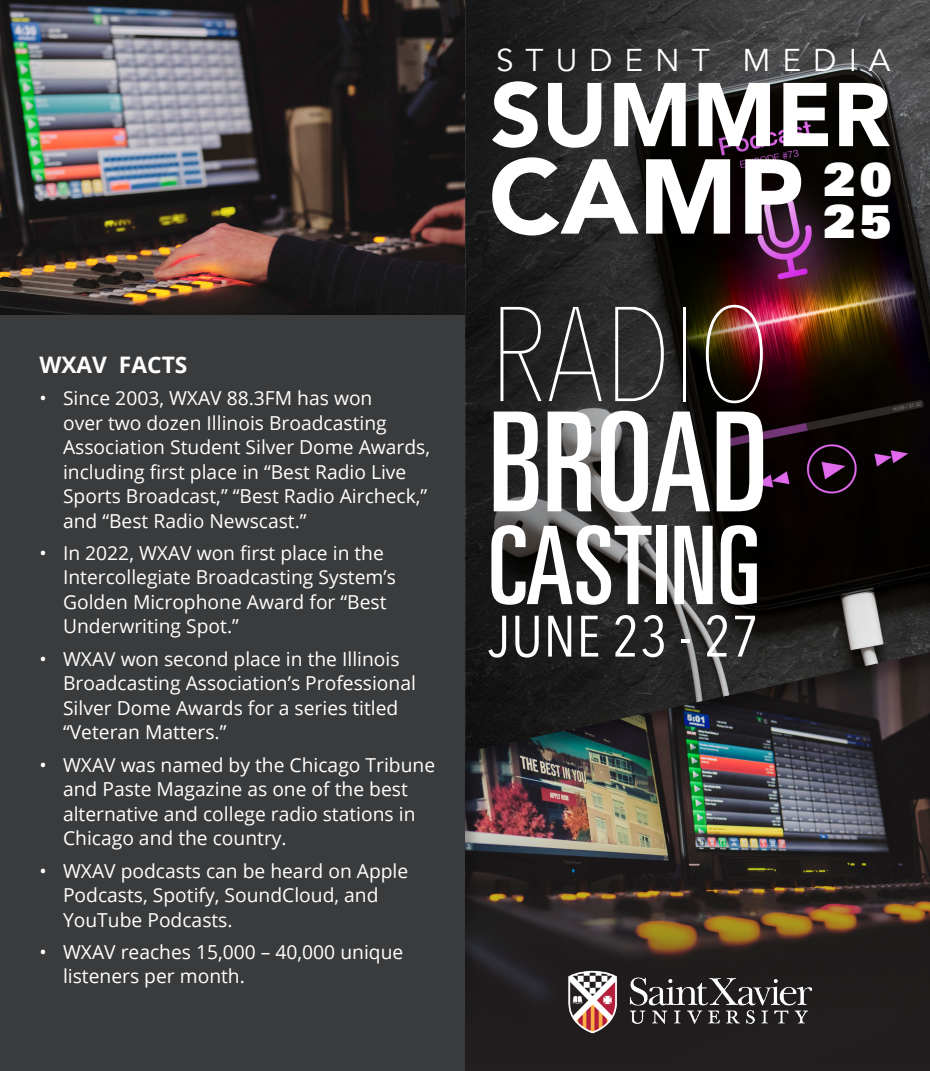
<style>
.page{position:relative;width:930px;height:1071px;background:#fff}
.page>*{position:absolute;margin:0;border:0;box-sizing:border-box;transform-origin:0 0}
.t1{font:ultra-condensed 138.25px "Univers LT Std";color:#fff}
.t2{font:200 133px "Avenir Next Condensed";color:#fff}
.t3{font:ultra-condensed 108.5px "Univers LT Std";color:#fff}
.t4{font:900 105px "Avenir";color:#fff}
.t5{font:900 89.25px "Avenir";color:#fff}
.t6{font:57.75px "Avenir Next Condensed";letter-spacing:.01em;color:#fff}
.t7{font:45.5px "Univers LT Std X Black";color:#fff}
.t8{font:31.5px "Avenir";letter-spacing:.38em;color:#fff}
.t9{font:700 22.75px "Open Sans";color:#fff}
.t10{font:19.25px/24.5px "Open Sans";color:#fff}
</style>
<div class="page">
<svg style="left:465px;top:0;width:464px;height:648px;background:#282122"></svg>
<div style="left:463px;top:648px;width:466px;height:423px;background:#231f20;opacity:.36"></div>
<img style="left:465px;top:823px;width:464px;height:248px">
<div style="left:0;top:0;width:465px;height:1071px;background:#393b3d"></div>
<img style="left:0;top:0;width:465px;height:315px">
<div style="left:564px;top:967px;width:261px;height:80px;background:#231f20"></div>
<img style="left:568px;top:970px;width:244px;height:64px">
<p class="t9" style="left:39px;top:348px;width:149px">WXAV FACTS</p>
<p class="t10" style="left:63px;top:385px;width:368px;text-indent:-24px">• Since 2003, WXAV 88.3FM has won<br>over two dozen Illinois Broadcasting Association Student Silver Dome Awards, including first place in “Best Radio Live Sports Broadcast,” “Best Radio Aircheck,” and “Best Radio Newscast.”</p>
<p class="t10" style="left:63px;top:540px;width:334px;text-indent:-24px">• In 2022, WXAV won first place in the Intercollegiate Broadcasting System’s Golden Microphone Award for “Best Underwriting Spot.”</p>
<p class="t10" style="left:63px;top:646px;width:354px;text-indent:-24px">• WXAV won second place in the Illinois Broadcasting Association’s Professional Silver Dome Awards for a series titled “Veteran Matters.”</p>
<p class="t10" style="left:63px;top:752px;width:373px;text-indent:-24px">• WXAV was named by the Chicago Tribune and Paste Magazine as one of the best alternative and college radio stations in Chicago and the country.</p>
<p class="t10" style="left:63px;top:858px;width:347px;text-indent:-24px">• WXAV podcasts can be heard on Apple<br>Podcasts, Spotify, SoundCloud, and<br>YouTube Podcasts.</p>
<p class="t10" style="left:63px;top:939px;width:342px;text-indent:-24px">• WXAV reaches 15,000 – 40,000 unique listeners per month.</p>
<p class="t8" style="left:496px;top:41px;width:396px">STUDENT MEDIA</p>
<p class="t5" style="left:490px;top:39px;width:401px">SUMMER</p>
<p class="t4" style="left:488px;top:107px;width:317px">CAMP</p>
<p class="t7" style="left:822px;top:150px;width:70px">20</p>
<p class="t7" style="left:822px;top:192px;width:70px">25</p>
<p class="t2" style="left:488px;top:275px;width:283px">RADIO</p>
<p class="t1" style="left:488px;top:384px;width:280px">BROAD</p>
<p class="t3" style="left:488px;top:504px;width:274px">CASTING</p>
<p class="t6" style="left:488px;top:587px;width:272px">JUNE 23 - 27</p>
</div>
